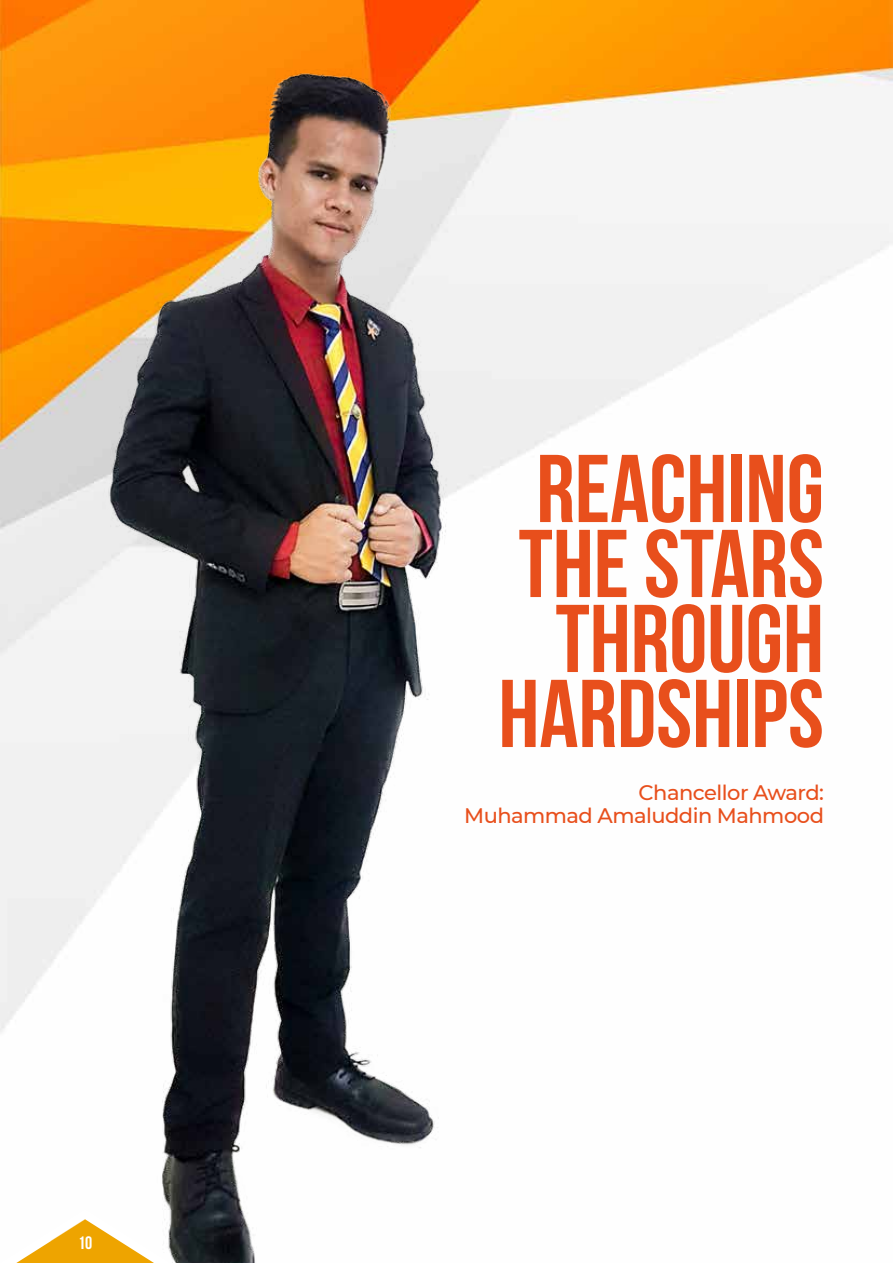
<style>
.page{position:relative;width:893px;height:1263px;background:#fff}
.page>*{position:absolute;margin:0;border:0;box-sizing:border-box;transform-origin:0 0}
.t1{font:700 96px/75px "Bebas Neue";color:#e84f1c;text-align:center}
.t2{font:500 21px/22.5px "Montserrat";letter-spacing:-.025em;color:#e84f1c;text-align:right}
.t3{font:700 18px "Bebas Neue";color:#fff}
</style>
<div class="page">
<img style="left:0;top:0;width:893px;height:1033px">
<svg style="left:16px;top:1229px;width:53px;height:34px"></svg>
<img style="left:69px;top:54px;width:413px;height:1209px">
<p class="t3" style="left:78px;top:1233px;width:16px">10</p>
<h1 class="t1" style="left:498px;top:450px;width:327px">REACHING<br>THE STARS<br>THROUGH<br>HARDSHIPS</h1>
<p class="t2" style="left:464px;top:781px;width:361px">Chancellor Award:<br>Muhammad Amaluddin Mahmood</p>
</div>
